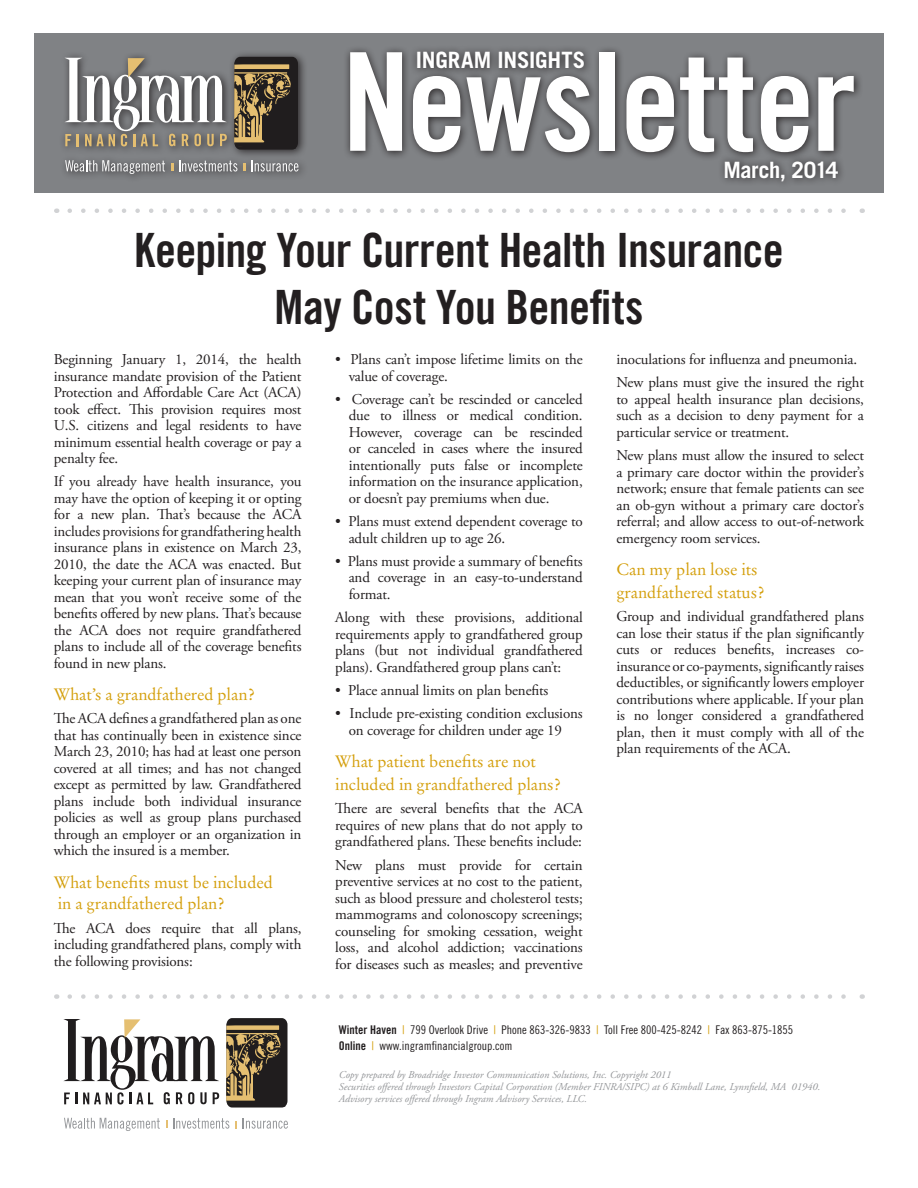
<style>
.page{position:relative;width:918px;height:1188px;background:#fff}
.page>*{position:absolute;margin:0;border:0;box-sizing:border-box;transform-origin:0 0}
.t1{font:136.5px "Trade Gothic Bold Cond Twenty";letter-spacing:-.015em;color:#fff}
.t2{font:47.25px/56.7px "Trade Gothic Bold Cond Twenty";letter-spacing:-.015em;color:#231f20;text-align:center}
.t3{font:700 22.5px "Trade Gothic";letter-spacing:-.01em;color:#fff}
.t4{font:16.5px/23.2px "Stempel Garamond";letter-spacing:-.005em;color:#d49f0c}
.t5{font:15px/16.5px "Adobe Garamond Pro";letter-spacing:-.01em;color:#231f20;text-align:justify}
.t6{font:12px/16.5px "Trade Gothic Cond Eighteen";color:#231f20}
.t7{font:italic 10.5px/12px "Adobe Garamond Pro";color:#939598}
.s1{font-family:"Trade Gothic Bold Cond Twenty"}
.s2{color:#d49f0c}
</style>
<div class="page">
<div style="left:34px;top:33px;width:850px;height:160px;background:#808285"></div>
<div style="left:59px;top:50px;width:249px;height:133px;background:#231f20;opacity:.9"></div>
<svg style="left:64px;top:58px;width:163px;height:88px"></svg>
<svg style="left:234px;top:57px;width:64px;height:93px;background:#5a4d37"></svg>
<svg style="left:65px;top:160px;width:100px;height:14px"></svg>
<svg style="left:179px;top:160px;width:58px;height:12px"></svg>
<svg style="left:252px;top:160px;width:46px;height:12px"></svg>
<svg style="left:171px;top:163px;width:2px;height:8px"></svg>
<svg style="left:244px;top:163px;width:2px;height:8px"></svg>
<div style="left:343px;top:45px;width:520px;height:117px;background:#231f20;opacity:.9"></div>
<div style="left:718px;top:154px;width:128px;height:35px;background:#231f20;opacity:.9"></div>
<svg style="left:70px;top:208px;width:776px;height:5px"></svg>
<div style="left:410px;top:44px;width:183px;height:33px;background:#231f20;opacity:.9"></div>
<svg style="left:70px;top:994px;width:776px;height:5px"></svg>
<svg style="left:63px;top:1019px;width:156px;height:86px"></svg>
<svg style="left:226px;top:1018px;width:62px;height:90px;background:#5e513b"></svg>
<svg style="left:64px;top:1118px;width:96px;height:13px"></svg>
<svg style="left:243px;top:1118px;width:45px;height:11px"></svg>
<svg style="left:166px;top:1118px;width:63px;height:11px"></svg>
<svg style="left:235px;top:1121px;width:2px;height:7px"></svg>
<h3 class="t3" style="left:416px;top:47px;width:171px">INGRAM INSIGHTS</h3>
<h1 class="t1" style="left:342px;top:19px;width:516px">Newsletter</h1>
<h3 class="t3" style="left:724px;top:156px;width:116px">March, 2014</h3>
<h2 class="t2" style="left:134px;top:222px;width:651px">Keeping Your Current Health Insurance<br>May Cost You Benefits</h2>
<p class="t5" style="left:54px;top:352px;width:249px">Beginning January 1, 2014, the health insurance mandate provision of the Patient Protection and Affordable Care Act (ACA) took effect. This provision requires most U.S. citizens and legal residents to have minimum essential health coverage or pay a penalty fee.</p>
<p class="t5" style="left:54px;top:474px;width:249px">If you already have health insurance, you may have the option of keeping it or opting for a new plan. That’s because the ACA includes provisions for grandfathering health insurance plans in existence on March 23, 2010, the date the ACA was enacted. But keeping your current plan of insurance may mean that you won’t receive some of the benefits offered by new plans. That’s because the ACA does not require grandfathered plans to include all of the coverage benefits found in new plans.</p>
<p class="t4" style="left:54px;top:683px;width:202px">What’s a grandfathered plan?</p>
<p class="t5" style="left:54px;top:711px;width:249px">The ACA defines a grandfathered plan as one that has continually been in existence since March 23, 2010; has had at least one person covered at all times; and has not changed except as permitted by law. Grandfathered plans include both individual insurance policies as well as group plans purchased through an employer or an organization in which the insured is a member.</p>
<p class="t4" style="left:54px;top:871px;width:221px;line-height:21.8px">What benefits must be included in a grandfathered plan?</p>
<p class="t5" style="left:54px;top:920px;width:249px">The ACA does require that all plans, including grandfathered plans, comply with the following provisions:</p>
<p class="t5" style="left:349px;top:352px;width:236px;text-indent:-14px">• Plans can’t impose lifetime limits on the value of coverage.</p>
<p class="t5" style="left:349px;top:391px;width:236px;text-indent:-14px">• Coverage can’t be rescinded or canceled due to illness or medical condition.<br>However, coverage can be rescinded or canceled in cases where the insured intentionally puts false or incomplete information on the insurance application, or doesn’t pay premiums when due.</p>
<p class="t5" style="left:349px;top:514px;width:236px;text-indent:-14px">• Plans must extend dependent coverage to adult children up to age 26.</p>
<p class="t5" style="left:349px;top:553px;width:235px;text-indent:-14px">• Plans must provide a summary of benefits and coverage in an easy-to-understand format.</p>
<p class="t5" style="left:335px;top:610px;width:249px">Along with these provisions, additional requirements apply to grandfathered group plans (but not individual grandfathered plans). Grandfathered group plans can’t:</p>
<p class="t5" style="left:335px;top:682px;width:215px">• Place annual limits on plan benefits</p>
<p class="t5" style="left:335px;top:706px;width:249px;text-align:center">• Include pre-existing condition exclusions on coverage for children under age 19</p>
<p class="t4" style="left:335px;top:750px;width:227px">What patient benefits are not included in grandfathered plans?</p>
<p class="t5" style="left:335px;top:801px;width:249px">There are several benefits that the ACA requires of new plans that do not apply to grandfathered plans. These benefits include:</p>
<p class="t5" style="left:335px;top:857px;width:249px">New plans must provide for certain preventive services at no cost to the patient, such as blood pressure and cholesterol tests; mammograms and colonoscopy screenings; counseling for smoking cessation, weight loss, and alcohol addiction; vaccinations for diseases such as measles; and preventive</p>
<p class="t5" style="left:616px;top:348px;width:249px;line-height:23.2px">inoculations for influenza and pneumonia.<br>New plans must give the insured the right</p>
<p class="t5" style="left:616px;top:391px;width:249px">to appeal health insurance plan decisions, such as a decision to deny payment for a particular service or treatment.</p>
<p class="t5" style="left:616px;top:448px;width:249px">New plans must allow the insured to select a primary care doctor within the provider’s network; ensure that female patients can see an ob-gyn without a primary care doctor’s referral; and allow access to out-of-network emergency room services.</p>
<p class="t4" style="left:616px;top:558px;width:149px">Can my plan lose its grandfathered status?</p>
<p class="t5" style="left:616px;top:609px;width:249px">Group and individual grandfathered plans can lose their status if the plan significantly cuts or reduces benefits, increases co&shy;insurance or co-payments, significantly raises deductibles, or significantly lowers employer contributions where applicable. If your plan is no longer considered a grandfathered plan, then it must comply with all of the plan requirements of the ACA.</p>
<p class="t6" style="left:339px;top:1021px;width:456px"><span class="s1">Winter Haven</span> <span class="s2">|</span> 799 Overlook Drive <span class="s2">|</span> Phone 863-326-9833 <span class="s2">|</span> Toll Free 800-425-8242 <span class="s2">|</span> Fax 863-875-1855<br><span class="s1">Online</span> <span class="s2">|</span> www.ingramfinancialgroup.com</p>
<p class="t7" style="left:339px;top:1069px;width:483px">Copy prepared by Broadridge Investor Communication Solutions, Inc. Copyright 2011<br>Securities offered through Investors Capital Corporation (Member FINRA/SIPC) at 6 Kimball Lane, Lynnfield, MA 01940.<br>Advisory services offered through Ingram Advisory Services, LLC.</p>
</div>
